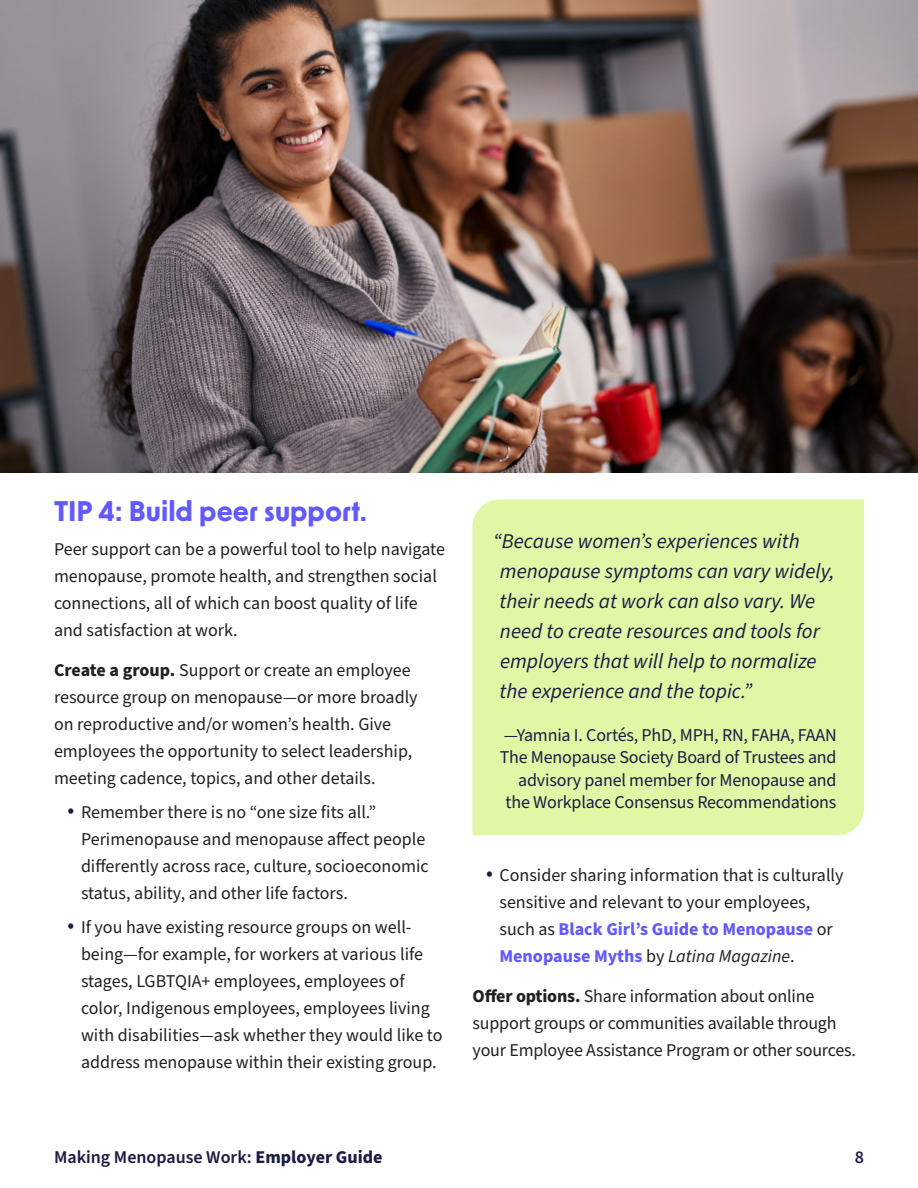
<style>
.page{position:relative;width:918px;height:1188px;background:#fff}
.page>*{position:absolute;margin:0;border:0;box-sizing:border-box;transform-origin:0 0}
.t1{font:700 27px "New Order";color:#6259fe}
.t2{font:italic 21px/30px "Source Sans Pro";color:#1a1c43}
.Body{font:18px/27px "Source Sans Pro";color:#231f20}
.Quote_caption{font:18px/22.5px "Source Sans Pro";letter-spacing:-.01em;color:#1a1c43;text-align:right}
.t3{font:600 18px "Source Sans Pro";color:#1a1c43}
.s1{font-weight:700}
.s2{font-size:22.5px;color:#1a1c43}
.s3{font-weight:700;color:#6259fe}
.s4{font-style:italic}
</style>
<div class="page">
<img style="left:0;top:0;width:918px;height:472px">
<div style="left:472px;top:500px;width:392px;height:335px;background:#e2f7a6"></div>
<h2 class="t1" style="left:54px;top:494px;width:315px">TIP 4: Build peer support.</h2>
<p class="Body" style="left:54px;top:536px;width:393px">Peer support can be a powerful tool to help navigate menopause, promote health, and strengthen social connections, all of which can boost quality of life and satisfaction at work.</p>
<p class="Body" style="left:54px;top:657px;width:365px"><span class="s1">Create a group.</span> Support or create an employee resource group on menopause—or more broadly on reproductive and/or women’s health. Give employees the opportunity to select leadership, meeting cadence, topics, and other details.</p>
<p class="Body" style="left:81px;top:799px;width:349px;text-indent:-14px"><span class="s2">•</span> Remember there is no “one size fits all.” Perimenopause and menopause affect people differently across race, culture, socioeconomic status, ability, and other life factors.</p>
<p class="Body" style="left:81px;top:914px;width:363px;text-indent:-14px"><span class="s2">•</span> If you have existing resource groups on well&shy;being—for example, for workers at various life stages, LGBTQIA+ employees, employees of color, Indigenous employees, employees living with disabilities—ask whether they would like to address menopause within their existing group.</p>
<p class="t2" style="left:500px;top:527px;width:336px;text-indent:-6px">“Because women’s experiences with menopause symptoms can vary widely, their needs at work can also vary. We need to create resources and tools for employers that will help to normalize the experience and the topic.”</p>
<p class="Quote_caption" style="left:500px;top:724px;width:338px">—Yamnia I. Cortés, PhD, MPH, RN, FAHA, FAAN The Menopause Society Board of Trustees and advisory panel member for Menopause and the Workplace Consensus Recommendations</p>
<p class="Body" style="left:500px;top:862px;width:346px;text-indent:-14px"><span class="s2">•</span> Consider sharing information that is culturally sensitive and relevant to your employees, such as <span class="s3">Black Girl’s Guide to Menopause</span> or <span class="s3">Menopause Myths</span> by <span class="s4">Latina Magazine</span>.</p>
<p class="Body" style="left:472px;top:983px;width:385px"><span class="s1">Offer options.</span> Share information about online support groups or communities available through your Employee Assistance Program or other sources.</p>
<p class="t3" style="left:54px;top:1145px;width:330px">Making Menopause Work: <span class="s1">Employer Guide</span></p>
<p class="t3" style="left:855px;top:1145px;width:11px">8</p>
</div>
